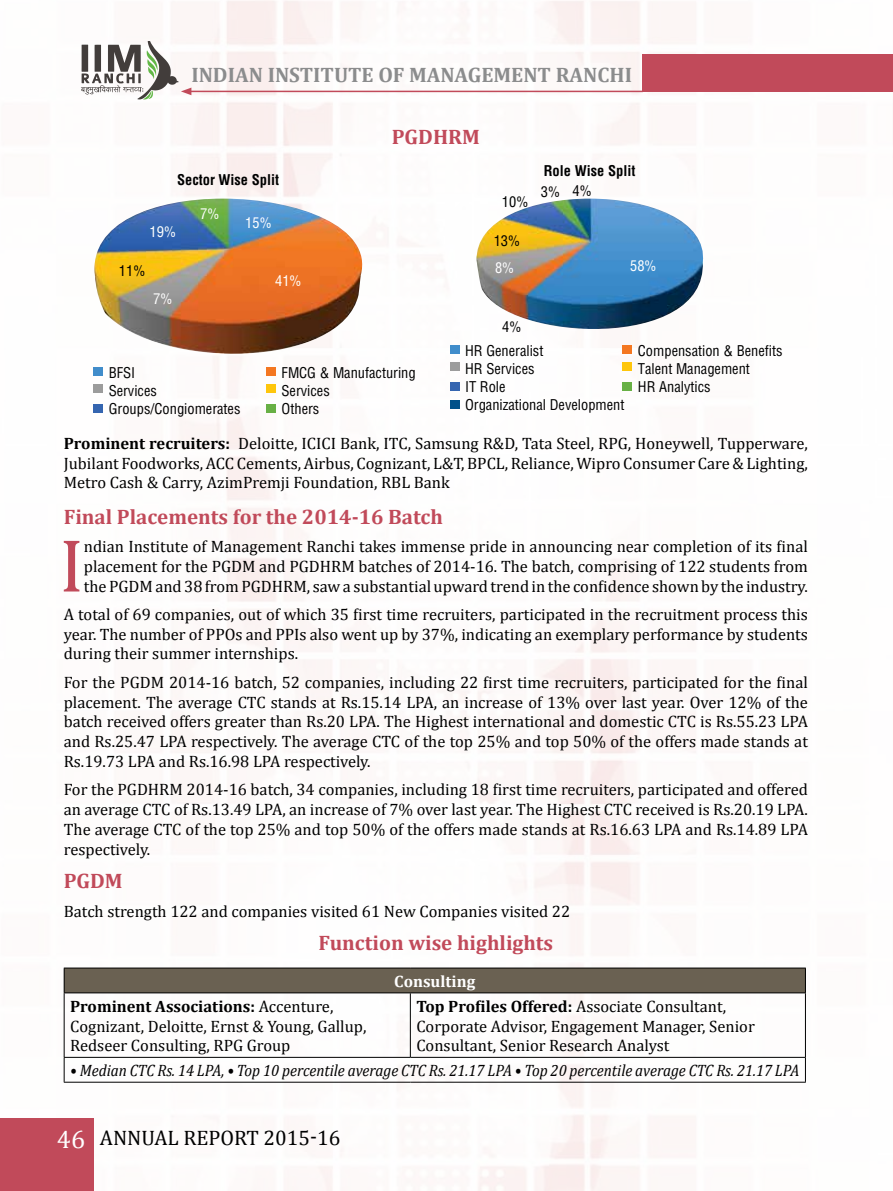
<style>
.page{position:relative;width:893px;height:1191px;background:#fff}
.page>*{position:absolute;margin:0;border:0;box-sizing:border-box;transform-origin:0 0}
.t1{font:75.9px "Cambria";color:#c14a5a}
.t2{font:700 21px "Cambria";color:#c14a5a}
.t3{font:700 21px "Cambria";color:#8b8c8d}
.t4{font:21px "Cambria";color:#000}
.t5{font:16.5px/19.8px "Cambria";color:#000;text-align:justify}
.t6{font:italic 16.5px "Cambria";color:#000;scale:.92 1}
.t7{font:700 16.5px "Cambria";color:#fff}
.t8{font:condensed 14.4px/18px "Helvetica";color:#000}
.t9{font:700 condensed 14.4px "Helvetica";color:#000}
.t10{font:condensed 14.4px "Helvetica";color:#fff}
.s1{font-weight:700}
.s2{font-size:25.5px;color:#fff}
</style>
<div class="page">
<img style="left:63px;top:0;width:743px;height:1191px">
<div style="left:64px;top:968px;width:741px;height:25px;background:#6a6152"></div>
<hr style="left:64px;top:967px;width:346px;height:1px;background:#000">
<svg style="left:64px;top:968px;width:1px;height:24px"></svg>
<hr style="left:410px;top:967px;width:396px;height:1px;background:#000">
<svg style="left:805px;top:968px;width:1px;height:24px"></svg>
<hr style="left:64px;top:992px;width:346px;height:1px;background:#000">
<hr style="left:64px;top:993px;width:1px;height:64px;background:#000">
<hr style="left:410px;top:992px;width:396px;height:1px;background:#000">
<hr style="left:410px;top:993px;width:1px;height:64px;background:#000">
<hr style="left:805px;top:993px;width:1px;height:64px;background:#000">
<hr style="left:64px;top:1057px;width:346px;height:1px;background:#000">
<svg style="left:64px;top:1057px;width:1px;height:24px"></svg>
<hr style="left:410px;top:1057px;width:396px;height:1px;background:#000">
<svg style="left:805px;top:1057px;width:1px;height:24px"></svg>
<hr style="left:64px;top:1081px;width:346px;height:1px;background:#000">
<hr style="left:410px;top:1081px;width:396px;height:1px;background:#000">
<img style="left:94px;top:199px;width:268px;height:155px">
<div style="left:94px;top:367px;width:9px;height:8px;background:#418dcb"></div>
<div style="left:94px;top:384px;width:9px;height:9px;background:#9c9c9c"></div>
<div style="left:94px;top:404px;width:9px;height:9px;background:#3565b0"></div>
<div style="left:266px;top:367px;width:10px;height:8px;background:#f47721"></div>
<div style="left:266px;top:384px;width:10px;height:9px;background:#fec60c"></div>
<div style="left:266px;top:404px;width:10px;height:9px;background:#68b045"></div>
<img style="left:476px;top:199px;width:227px;height:130px">
<div style="left:450px;top:345px;width:9px;height:8px;background:#418dcb"></div>
<div style="left:450px;top:362px;width:9px;height:9px;background:#9c9c9c"></div>
<div style="left:450px;top:382px;width:9px;height:9px;background:#3565b0"></div>
<div style="left:623px;top:345px;width:9px;height:8px;background:#f47721"></div>
<div style="left:623px;top:362px;width:9px;height:9px;background:#fec60c"></div>
<div style="left:623px;top:382px;width:9px;height:9px;background:#68b045"></div>
<div style="left:450px;top:400px;width:9px;height:9px;background:#005189"></div>
<div style="left:0;top:1118px;width:94px;height:73px;background:#c14a5a"></div>
<div style="left:643px;top:54px;width:250px;height:38px;background:#c14a5a"></div>
<hr style="left:189px;top:91px;width:454px;height:1px;background:#c14a5a">
<svg style="left:81px;top:41px;width:110px;height:59px"></svg>
<p class="t3" style="left:191px;top:62px;width:442px">INDIAN INSTITUTE OF MANAGEMENT RANCHI</p>
<p class="t9" style="left:177px;top:173px;width:104px">Sector Wise Split</p>
<p class="t10" style="left:150px;top:226px;width:28px">19%</p>
<p class="t8" style="left:119px;top:263px;width:28px">11%</p>
<p class="t10" style="left:153px;top:292px;width:21px">7%</p>
<p class="t10" style="left:200px;top:207px;width:21px">7%</p>
<p class="t10" style="left:245px;top:216px;width:28px">15%</p>
<p class="t10" style="left:275px;top:274px;width:28px">41%</p>
<p class="t2" style="left:392px;top:124px;width:89px">PGDHRM</p>
<p class="t8" style="left:502px;top:193px;width:28px">10%</p>
<p class="t8" style="left:494px;top:232px;width:28px">13%</p>
<p class="t10" style="left:495px;top:261px;width:21px">8%</p>
<p class="t9" style="left:544px;top:164px;width:93px">Role Wise Split</p>
<p class="t8" style="left:541px;top:183px;width:52px">3% 4%</p>
<p class="t10" style="left:630px;top:259px;width:28px">58%</p>
<p class="t8" style="left:502px;top:318px;width:21px">4%</p>
<p class="t8" style="left:109px;top:364px;width:133px">BFSI<br>Services<br>Groups/Congiomerates</p>
<p class="t8" style="left:282px;top:364px;width:136px">FMCG &amp; Manufacturing<br>Services<br>Others</p>
<p class="t8" style="left:465px;top:342px;width:161px">HR Generalist<br>HR Services<br>IT Role<br>Organizational Development</p>
<p class="t8" style="left:638px;top:342px;width:146px">Compensation &amp; Benefits<br>Talent Management<br>HR Analytics</p>
<p class="t5" style="left:64px;top:433px;width:746px"><span class="s1">Prominent recruiters:</span> Deloitte, ICICI Bank, ITC, Samsung R&amp;D, Tata Steel, RPG, Honeywell, Tupperware, Jubilant Foodworks, ACC Cements, Airbus, Cognizant, L&amp;T, BPCL, Reliance, Wipro Consumer Care &amp; Lighting, Metro Cash &amp; Carry, AzimPremji Foundation, RBL Bank</p>
<p class="t2" style="left:64px;top:503px;width:381px">Final Placements for the 2014-16 Batch</p>
<h1 class="t1" style="left:59px;top:521px;width:26px">I</h1>
<p class="t5" style="left:84px;top:536px;width:725px">ndian Institute of Management Ranchi takes immense pride in announcing near completion of its final placement for the PGDM and PGDHRM batches of 2014-16. The batch, comprising of 122 students from the PGDM and 38 from PGDHRM, saw a substantial upward trend in the confidence shown by the industry.</p>
<p class="t5" style="left:64px;top:604px;width:746px">A total of 69 companies, out of which 35 first time recruiters, participated in the recruitment process this year. The number of PPOs and PPIs also went up by 37%, indicating an exemplary performance by students during their summer internships.</p>
<p class="t5" style="left:64px;top:672px;width:746px">For the PGDM 2014-16 batch, 52 companies, including 22 first time recruiters, participated for the final placement. The average CTC stands at Rs.15.14 LPA, an increase of 13% over last year. Over 12% of the batch received offers greater than Rs.20 LPA. The Highest international and domestic CTC is Rs.55.23 LPA and Rs.25.47 LPA respectively. The average CTC of the top 25% and top 50% of the offers made stands at Rs.19.73 LPA and Rs.16.98 LPA respectively.</p>
<p class="t5" style="left:64px;top:779px;width:746px">For the PGDHRM 2014-16 batch, 34 companies, including 18 first time recruiters, participated and offered an average CTC of Rs.13.49 LPA, an increase of 7% over last year. The Highest CTC received is Rs.20.19 LPA.<br>The average CTC of the top 25% and top 50% of the offers made stands at Rs.16.63 LPA and Rs.14.89 LPA respectively.</p>
<p class="t2" style="left:64px;top:868px;width:60px">PGDM</p>
<p class="t5" style="left:64px;top:901px;width:508px">Batch strength 122 and companies visited 61 New Companies visited 22</p>
<p class="t2" style="left:318px;top:930px;width:236px">Function wise highlights</p>
<p class="t7" style="left:394px;top:971px;width:82px">Consulting</p>
<p class="t5" style="left:70px;top:996px;width:298px;text-align:left"><span class="s1">Prominent Associations:</span> Accenture,<br>Cognizant, Deloitte, Ernst &amp; Young, Gallup,<br>Redseer Consulting, RPG Group</p>
<p class="t5" style="left:416px;top:996px;width:340px;text-align:left"><span class="s1">Top Profiles Offered:</span> Associate Consultant,<br>Corporate Advisor, Engagement Manager, Senior<br>Consultant, Senior Research Analyst</p>
<p class="t6" style="left:70px;top:1060px;width:794px">• Median CTC Rs. 14 LPA, • Top 10 percentile average CTC Rs. 21.17 LPA • Top 20 percentile average CTC Rs. 21.17 LPA</p>
<p class="t4" style="left:57px;top:1125px;width:285px"><span class="s2">46</span> ANNUAL REPORT 2015-16</p>
</div>
